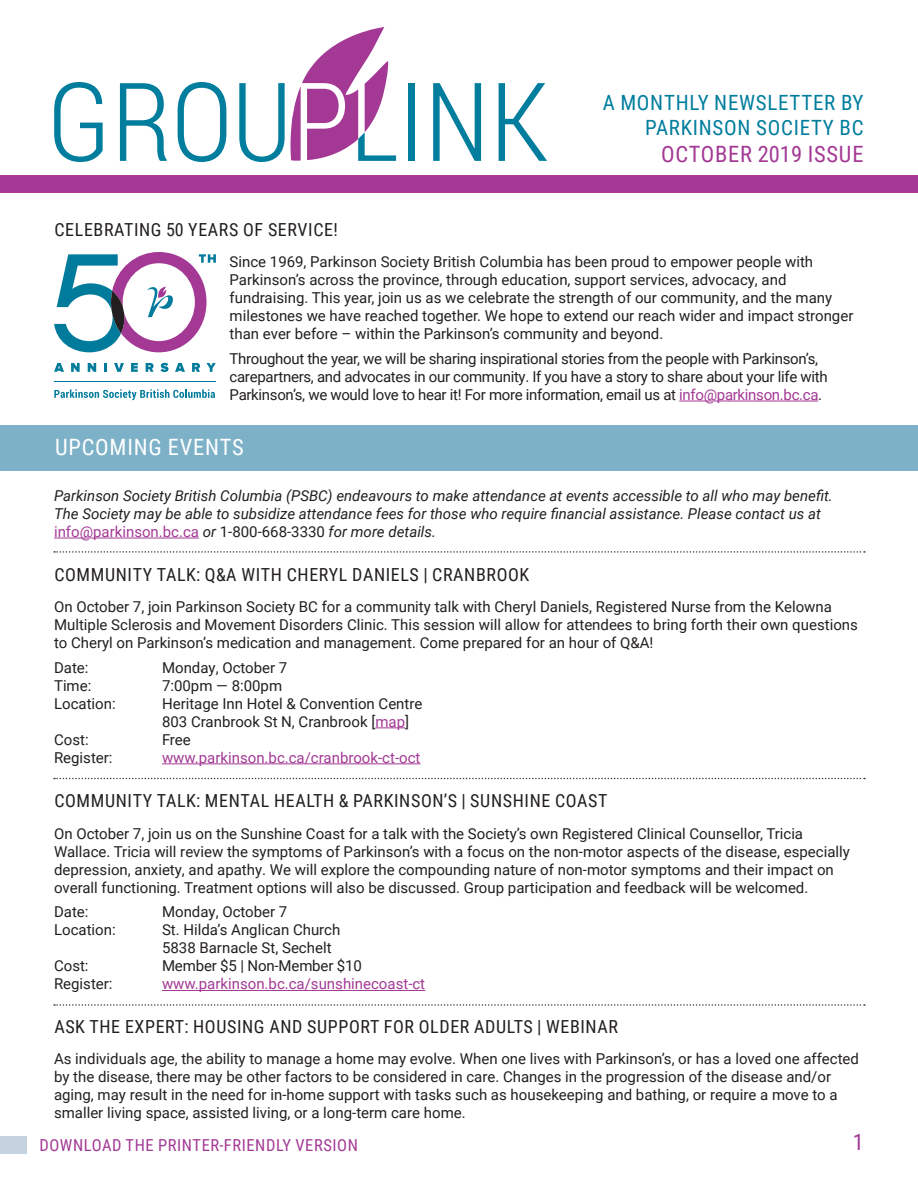
<style>
.page{position:relative;width:918px;height:1188px;background:#fff}
.page>*{position:absolute;margin:0;border:0;box-sizing:border-box;transform-origin:0 0}
.t1{font:22.5px "Roboto Condensed";letter-spacing:.035em;color:#a33995}
.t2{font:22.5px "Roboto Condensed";letter-spacing:.035em;color:#fff}
.t3{font:21px/25.2px "Roboto Condensed";letter-spacing:.035em;color:#017d9d;text-align:right}
.t4{font:18px "Roboto Condensed";letter-spacing:.035em;color:#231f20}
.t5{font:16.5px "Roboto Condensed";letter-spacing:.035em;color:#a33995}
.t6{font:15px/18px "Roboto";color:#231f20}
.t7{font:italic 15px/18px "Roboto";color:#231f20}
.t8{font:15px/18px "Roboto";letter-spacing:-.02em;color:#231f20}
.t9{font:15px "Roboto";color:#a33995}
.s1{color:#a33995}
.s2{font-style:normal;color:#a33995}
.s3{font-style:normal}
</style>
<div class="page">
<svg style="left:54px;top:82px;width:49px;height:80px"></svg>
<svg style="left:120px;top:83px;width:47px;height:78px"></svg>
<svg style="left:178px;top:82px;width:48px;height:80px"></svg>
<svg style="left:239px;top:27px;width:157px;height:135px"></svg>
<div style="left:408px;top:83px;width:7px;height:78px;background:#017d9e"></div>
<svg style="left:433px;top:83px;width:48px;height:78px"></svg>
<svg style="left:499px;top:83px;width:48px;height:78px"></svg>
<div style="left:1px;top:176px;width:917px;height:17px;background:#a33995"></div>
<div style="left:0;top:1137px;width:27px;height:17px;background:#c4d3df"></div>
<div style="left:1px;top:425px;width:917px;height:45px;background:#7db1c8"></div>
<hr style="left:679px;top:401px;width:139px;height:1px;background:#a33995">
<svg style="left:54px;top:363px;width:10px;height:9px"></svg>
<svg style="left:71px;top:363px;width:9px;height:9px"></svg>
<svg style="left:88px;top:363px;width:8px;height:9px"></svg>
<svg style="left:104px;top:363px;width:3px;height:9px"></svg>
<svg style="left:114px;top:363px;width:10px;height:9px"></svg>
<svg style="left:131px;top:363px;width:7px;height:9px"></svg>
<svg style="left:146px;top:363px;width:8px;height:9px"></svg>
<svg style="left:161px;top:363px;width:8px;height:9px"></svg>
<svg style="left:175px;top:363px;width:10px;height:9px"></svg>
<svg style="left:192px;top:363px;width:8px;height:9px"></svg>
<svg style="left:206px;top:363px;width:10px;height:9px"></svg>
<svg style="left:54px;top:389px;width:161px;height:11px"></svg>
<hr style="left:54px;top:381px;width:162px;height:1px;background:#007b9b">
<svg style="left:54px;top:252px;width:162px;height:100px"></svg>
<svg style="left:54px;top:551px;width:811px;height:2px"></svg>
<hr style="left:54px;top:538px;width:145px;height:1px;background:#a33995">
<svg style="left:54px;top:778px;width:811px;height:1px"></svg>
<hr style="left:375px;top:728px;width:30px;height:1px;background:#a33995">
<hr style="left:162px;top:764px;width:258px;height:1px;background:#a33995">
<hr style="left:162px;top:990px;width:263px;height:1px;background:#a33995">
<svg style="left:54px;top:1004px;width:811px;height:2px"></svg>
<p class="t3" style="left:603px;top:89px;width:262px">A MONTHLY NEWSLETTER BY<br>PARKINSON SOCIETY BC</p>
<p class="t1" style="left:661px;top:138px;width:204px">OCTOBER 2019 ISSUE</p>
<p class="t4" style="left:54px;top:217px;width:285px">CELEBRATING 50 YEARS OF SERVICE!</p>
<p class="t6" style="left:230px;top:252px;width:625px">Since 1969, Parkinson Society British Columbia has been proud to empower people with Parkinson’s across the province, through education, support services, advocacy, and fundraising. This year, join us as we celebrate the strength of our community, and the many milestones we have reached together. We hope to extend our reach wider and impact stronger than ever before – within the Parkinson’s community and beyond.</p>
<p class="t8" style="left:230px;top:349px;width:600px">Throughout the year, we will be sharing inspirational stories from the people with Parkinson’s, carepartners, and advocates in our community. If you have a story to share about your life with<br>Parkinson’s, we would love to hear it! For more information, email us at <span class="s1">info@parkinson.bc.ca</span>.</p>
<p class="t2" style="left:55px;top:432px;width:190px">UPCOMING EVENTS</p>
<p class="t7" style="left:54px;top:486px;width:780px">Parkinson Society British Columbia (PSBC) endeavours to make attendance at events accessible to all who may benefit.<br>The Society may be able to subsidize attendance fees for those who require financial assistance. Please contact us at <span class="s2">info@parkinson.bc.ca</span> or <span class="s3">1-800-668-3330</span> for more details.</p>
<p class="t4" style="left:54px;top:562px;width:477px">COMMUNITY TALK: Q&amp;A WITH CHERYL DANIELS | CRANBROOK</p>
<p class="t6" style="left:54px;top:597px;width:805px">On October 7, join Parkinson Society BC for a community talk with Cheryl Daniels, Registered Nurse from the Kelowna<br>Multiple Sclerosis and Movement Disorders Clinic. This session will allow for attendees to bring forth their own questions to Cheryl on Parkinson’s medication and management. Come prepared for an hour of Q&amp;A!</p>
<p class="t6" style="left:54px;top:658px;width:36px">Date:</p>
<p class="t6" style="left:162px;top:658px;width:127px">Monday, October 7</p>
<p class="t6" style="left:54px;top:676px;width:39px">Time:</p>
<p class="t6" style="left:162px;top:676px;width:122px">7:00pm — 8:00pm</p>
<p class="t6" style="left:54px;top:694px;width:63px">Location:</p>
<p class="t6" style="left:162px;top:694px;width:262px">Heritage Inn Hotel &amp; Convention Centre</p>
<p class="t6" style="left:162px;top:712px;width:249px">803 Cranbrook St N, Cranbrook [<span class="s1">map</span>]</p>
<p class="t6" style="left:54px;top:730px;width:36px">Cost:</p>
<p class="t6" style="left:162px;top:730px;width:30px">Free</p>
<p class="t6" style="left:54px;top:748px;width:60px">Register:</p>
<p class="t9" style="left:162px;top:747px;width:260px">www.parkinson.bc.ca/cranbrook-ct-oct</p>
<p class="t4" style="left:54px;top:788px;width:555px">COMMUNITY TALK: MENTAL HEALTH &amp; PARKINSON’S | SUNSHINE COAST</p>
<p class="t6" style="left:54px;top:824px;width:797px">On October 7, join us on the Sunshine Coast for a talk with the Society’s own Registered Clinical Counsellor, Tricia Wallace. Tricia will review the symptoms of Parkinson’s with a focus on the non-motor aspects of the disease, especially depression, anxiety, and apathy. We will explore the compounding nature of non-motor symptoms and their impact on overall functioning. Treatment options will also be discussed. Group participation and feedback will be welcomed.</p>
<p class="t6" style="left:54px;top:902px;width:36px">Date:</p>
<p class="t6" style="left:162px;top:902px;width:127px">Monday, October 7</p>
<p class="t6" style="left:54px;top:920px;width:63px">Location:</p>
<p class="t6" style="left:162px;top:920px;width:180px">St. Hilda’s Anglican Church</p>
<p class="t6" style="left:162px;top:938px;width:171px">5838 Barnacle St, Sechelt</p>
<p class="t6" style="left:54px;top:956px;width:36px">Cost:</p>
<p class="t6" style="left:162px;top:956px;width:201px">Member $5 | Non-Member $10</p>
<p class="t6" style="left:54px;top:974px;width:60px">Register:</p>
<p class="t9" style="left:162px;top:974px;width:265px">www.parkinson.bc.ca/sunshinecoast-ct</p>
<p class="t4" style="left:54px;top:1014px;width:565px">ASK THE EXPERT: HOUSING AND SUPPORT FOR OLDER ADULTS | WEBINAR</p>
<p class="t6" style="left:54px;top:1050px;width:807px">As individuals age, the ability to manage a home may evolve. When one lives with Parkinson’s, or has a loved one affected by the disease, there may be other factors to be considered in care. Changes in the progression of the disease and/or aging, may result in the need for in-home support with tasks such as housekeeping and bathing, or require a move to a smaller living space, assisted living, or a long-term care home.</p>
<p class="t5" style="left:39px;top:1134px;width:320px">DOWNLOAD THE PRINTER-FRIENDLY VERSION</p>
<h1 class="t1" style="left:853px;top:1126px;width:13px">1</h1>
</div>
